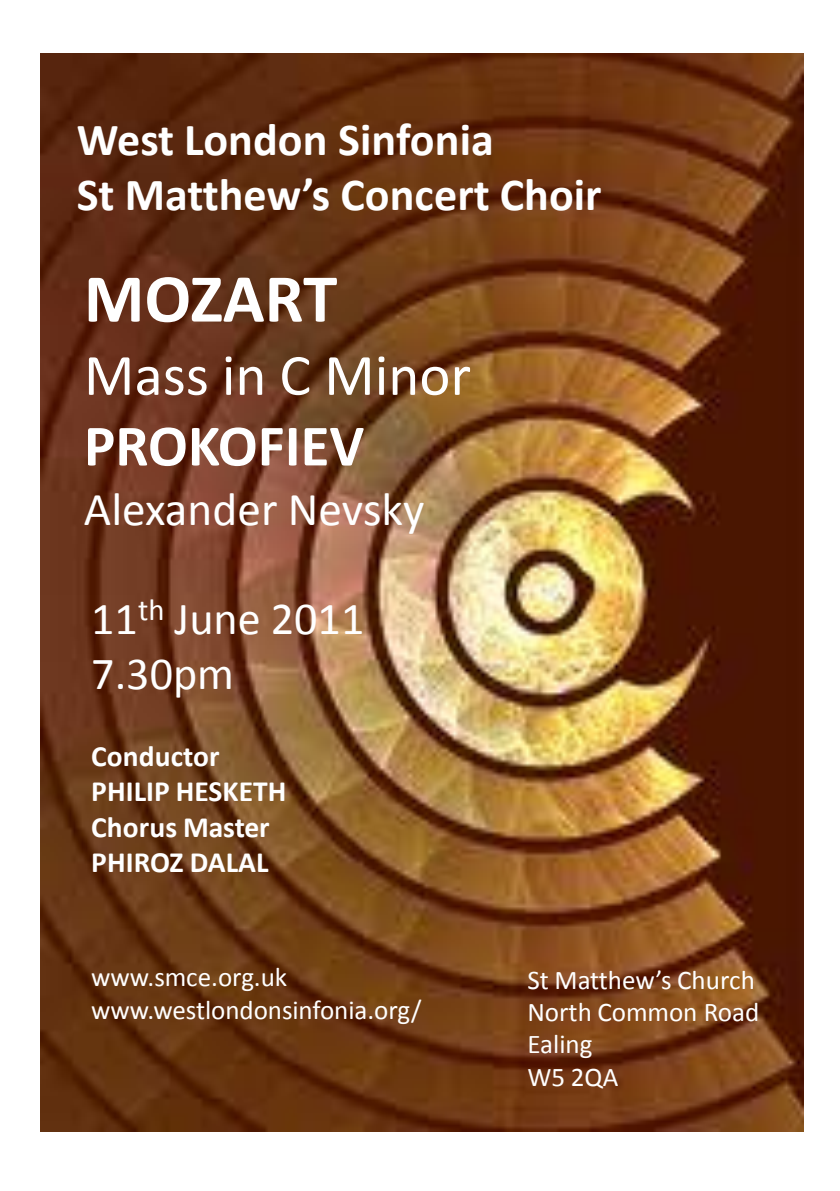
<style>
.page{position:relative;width:840px;height:1191px;background:#fff}
.page>*{position:absolute;margin:0;border:0;box-sizing:border-box;transform-origin:0 0}
.t1{font:700 69.2px "Calibri";letter-spacing:-.005em;color:#fff}
.t2{font:59px "Calibri";color:#fff}
.t3{font:700 59px "Calibri";color:#fff}
.t4{font:47.4px "Calibri";color:#fff}
.t5{font:700 46.2px "Calibri";color:#fff}
.t6{font:700 46px "Calibri";color:#fff}
.t7{font:46px/55.2px "Calibri";color:#fff}
.t8{font:700 29.4px/35.4px "Calibri";color:#fff}
.t9{font:27px/32.2px "Calibri";color:#fff}
</style>
<div class="page">
<img style="left:41px;top:54px;width:762px;height:1077px">
<h3 class="t5" style="left:77px;top:110px;width:418px">West London Sinfonia</h3>
<h3 class="t6" style="left:77px;top:166px;width:526px">St Matthew’s Concert Choir</h3>
<h1 class="t1" style="left:84px;top:256px;width:255px">MOZART</h1>
<h2 class="t2" style="left:84px;top:338px;width:388px">Mass in C Minor</h2>
<h2 class="t3" style="left:84px;top:409px;width:282px">PROKOFIEV</h2>
<h3 class="t4" style="left:84px;top:480px;width:342px">Alexander Nevsky</h3>
<h3 class="t7" style="left:91px;top:589px;width:274px">11<sup>th</sup> June 2011<br>7.30pm</h3>
<p class="t8" style="left:91px;top:737px;width:197px">Conductor<br>PHILIP HESKETH<br>Chorus Master<br>PHIROZ DALAL</p>
<p class="t9" style="left:91px;top:960px;width:331px">www.smce.org.uk www.westlondonsinfonia.org/</p>
<p class="t9" style="left:527px;top:962px;width:233px">St Matthew’s Church<br>North Common Road<br>Ealing<br>W5 2QA</p>
</div>
